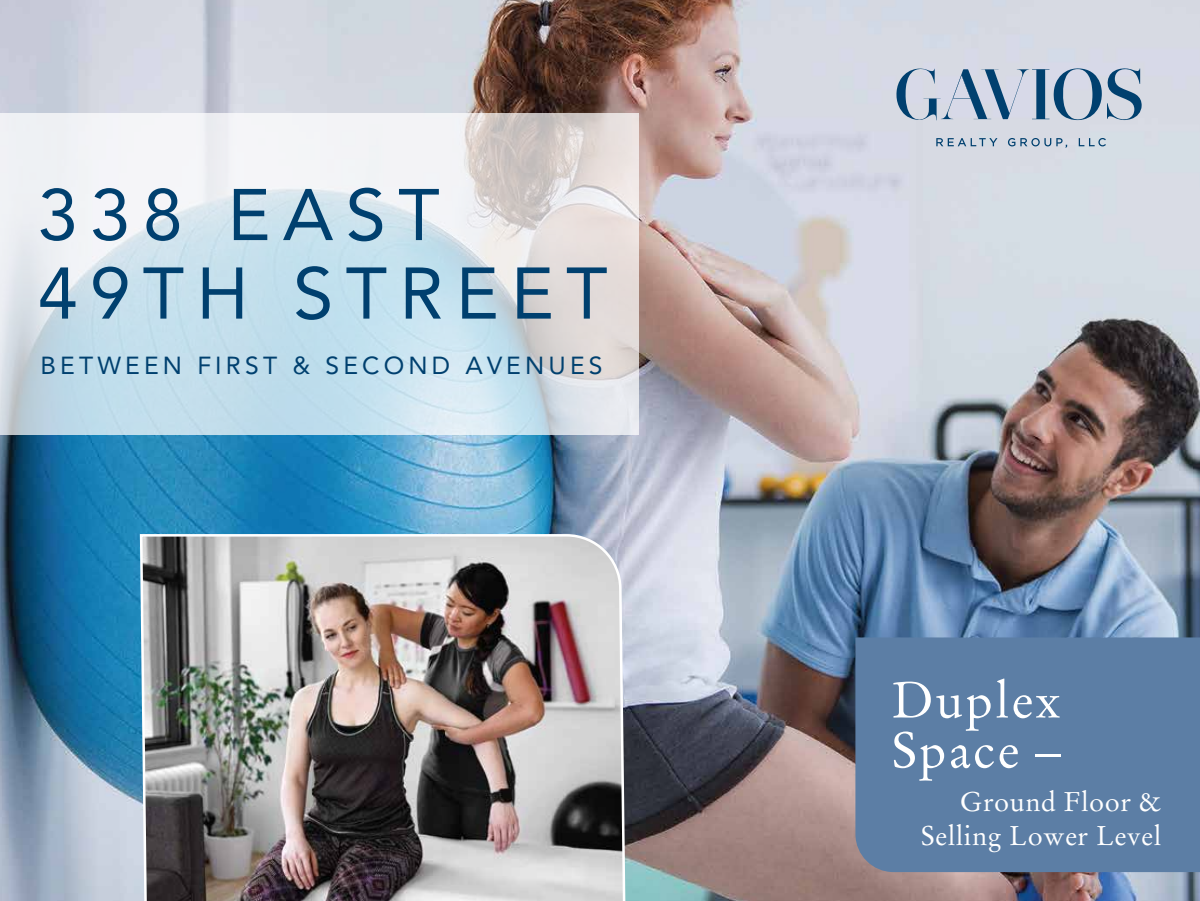
<style>
.page{position:relative;width:1200px;height:901px;background:#fff}
.page>*{position:absolute;margin:0;border:0;box-sizing:border-box;transform-origin:0 0}
.t1{font:72.3px/78.4px "Avenir";letter-spacing:.17em;color:#00406f}
.t2{font:50.1px/49.9px "Stempel Garamond LT";letter-spacing:.04em;color:#fff}
.t3{font:27.15px/34px "Stempel Garamond LT";letter-spacing:.02em;color:#fff;text-align:right}
.t4{font:24.6px "Avenir";letter-spacing:.17em;color:#00406f}
</style>
<div class="page">
<img style="left:0;top:0;width:1200px;height:901px">
<div style="left:855px;top:637px;width:345px;height:235px;background:#5c7ea5"></div>
<img style="left:139px;top:533px;width:488px;height:368px">
<svg style="left:0;top:113px;width:639px;height:321px"></svg>
<svg style="left:936px;top:138px;width:61px;height:8px"></svg>
<svg style="left:1008px;top:138px;width:59px;height:10px"></svg>
<svg style="left:1079px;top:138px;width:27px;height:8px"></svg>
<svg style="left:896px;top:68px;width:246px;height:53px;background:#a0b2c6"></svg>
<h1 class="t1" style="left:38px;top:174px;width:571px">338 EAST<br>49TH STREET</h1>
<p class="t4" style="left:40px;top:346px;width:564px">BETWEEN FIRST &amp; SECOND AVENUES</p>
<h2 class="t2" style="left:892px;top:675px;width:171px">Duplex<br>Space –</h2>
<p class="t3" style="left:921px;top:785px;width:242px">Ground Floor &amp;<br>Selling Lower Level</p>
</div>
